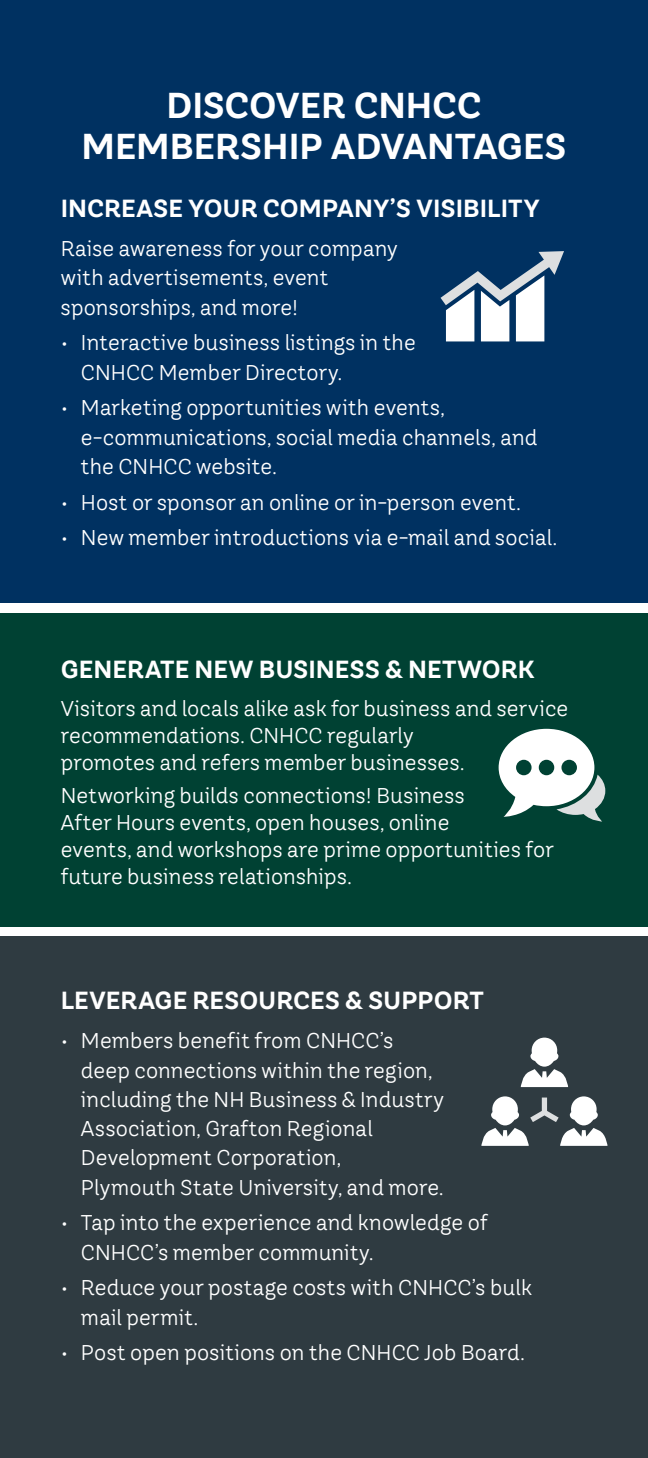
<style>
.page{position:relative;width:648px;height:1458px;background:#fff}
.page>*{position:absolute;margin:0;border:0;box-sizing:border-box;transform-origin:0 0}
.t1{font:700 36px/40.5px "TT Hazelnuts";color:#fff;text-align:center}
.t2{font:700 24.75px "TT Hazelnuts";letter-spacing:.005em;color:#fff}
.t3{font:21.38px/29.2px "TT Hazelnuts";letter-spacing:.005em;color:#fff}
</style>
<div class="page">
<div style="left:0;top:0;width:648px;height:603px;background:#003161"></div>
<div style="left:0;top:613px;width:648px;height:314px;background:#004133"></div>
<div style="left:0;top:937px;width:648px;height:521px;background:#2f3b41"></div>
<svg style="left:441px;top:251px;width:123px;height:90px"></svg>
<svg style="left:499px;top:729px;width:106px;height:92px"></svg>
<svg style="left:521px;top:1038px;width:47px;height:49px"></svg>
<svg style="left:481px;top:1096px;width:127px;height:50px"></svg>
<h1 class="t1" style="left:82px;top:86px;width:486px">DISCOVER CNHCC<br>MEMBERSHIP ADVANTAGES</h1>
<p class="t2" style="left:61px;top:194px;width:480px">INCREASE YOUR COMPANY’S VISIBILITY</p>
<p class="t3" style="left:61px;top:236px;width:339px">Raise awareness for your company with advertisements, event sponsorships, and more!</p>
<p class="t3" style="left:81px;top:330px;width:336px;text-indent:-20px">• Interactive business listings in the<br>CNHCC Member Directory.</p>
<p class="t3" style="left:81px;top:395px;width:458px;text-indent:-20px">• Marketing opportunities with events, e-communications, social media channels, and the CNHCC website.</p>
<p class="t3" style="left:61px;top:489px;width:461px">• Host or sponsor an online or in-person event.</p>
<p class="t3" style="left:61px;top:525px;width:498px">• New member introductions via e-mail and social.</p>
<p class="t2" style="left:61px;top:655px;width:475px">GENERATE NEW BUSINESS &amp; NETWORK</p>
<p class="t3" style="left:61px;top:696px;width:509px;line-height:27px">Visitors and locals alike ask for business and service recommendations. CNHCC regularly<br>promotes and refers member businesses.</p>
<p class="t3" style="left:61px;top:784px;width:494px;line-height:27px">Networking builds connections! Business<br>After Hours events, open houses, online<br>events, and workshops are prime opportunities for future business relationships.</p>
<p class="t2" style="left:61px;top:986px;width:425px">LEVERAGE RESOURCES &amp; SUPPORT</p>
<p class="t3" style="left:81px;top:1028px;width:365px;text-indent:-20px">• Members benefit from CNHCC’s deep connections within the region, including the NH Business &amp; Industry Association, Grafton Regional Development Corporation,<br>Plymouth State University, and more.</p>
<p class="t3" style="left:81px;top:1210px;width:408px;text-indent:-20px">• Tap into the experience and knowledge of<br>CNHCC’s member community.</p>
<p class="t3" style="left:81px;top:1275px;width:452px;text-indent:-20px">• Reduce your postage costs with CNHCC’s bulk mail permit.</p>
<p class="t3" style="left:61px;top:1340px;width:465px">• Post open positions on the CNHCC Job Board.</p>
</div>
